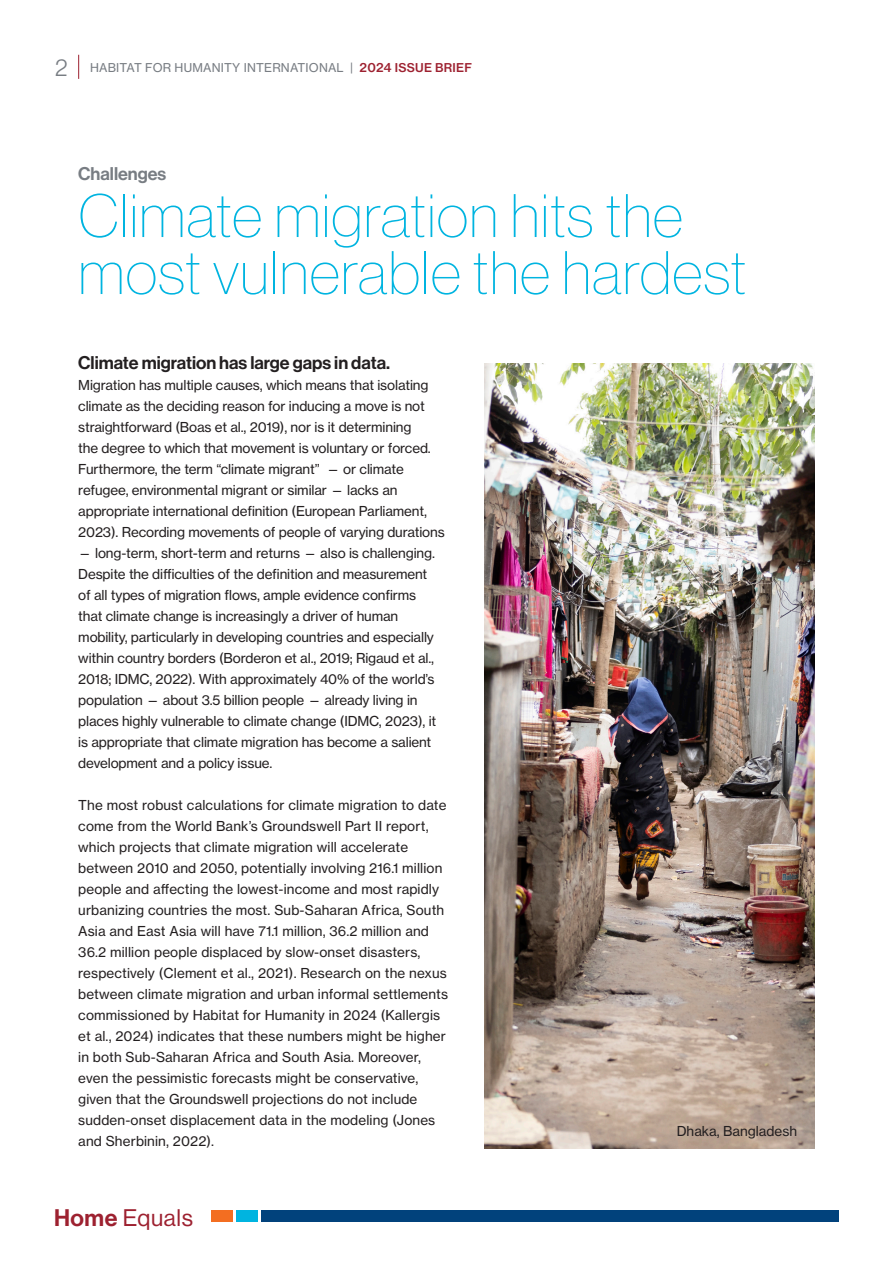
<style>
.page{position:relative;width:893px;height:1263px;background:#fff}
.page>*{position:absolute;margin:0;border:0;box-sizing:border-box;transform-origin:0 0}
.Callout_Main_2{font:60px/57px "N Haas Grotesk DS Pro 25 Th";letter-spacing:.02em;color:#00b4e0}
.t1{font:23.55px "N Haas Grotesk DS Pro 55 Rg";letter-spacing:.025em;color:#9d2130}
.Heads{font:18px "N Haas Grotesk DS Pro 65 Md";color:#231f20}
.Heads-2{font:18px "N Haas Grotesk DS Pro 65 Md";color:#787d83}
.Body_Small{font:13.5px/21px "N Haas Grotesk TX Pro 55 Rg";letter-spacing:-.01em;color:#231f20}
.Body_Small-2{font:13.5px/21px "N Haas Grotesk TX Pro 55 Rg";letter-spacing:.01em;color:#231f20}
.t2{font:12px "N Haas Grotesk TX Pro 55 Rg";letter-spacing:.015em;color:#787d83}
.s1{font-family:"N Haas Grotesk DS Pro 45 Lt";font-size:24px}
.s2{font-family:"N Haas Grotesk TX Pro 65 Md";color:#9d2130}
.s3{font-family:"N Haas Grotesk DS Pro 65 Md"}
</style>
<div class="page">
<svg style="left:78px;top:55px;width:1px;height:24px"></svg>
<div style="left:262px;top:1211px;width:577px;height:11px;background:#01427c"></div>
<div style="left:237px;top:1211px;width:21px;height:11px;background:#00b4e0"></div>
<div style="left:211px;top:1211px;width:21px;height:11px;background:#f36e21"></div>
<img style="left:485px;top:364px;width:330px;height:784px">
<p class="t2" style="left:55px;top:60px;width:418px"><span class="s1">2</span> HABITAT FOR HUMANITY INTERNATIONAL | <span class="s2">2024 ISSUE BRIEF</span></p>
<p class="Heads-2" style="left:78px;top:163px;width:90px">Challenges</p>
<p class="Callout_Main_2" style="left:78px;top:187px;width:670px">Climate migration hits the most vulnerable the hardest</p>
<p class="Heads" style="left:78px;top:352px;width:313px">Climate migration has large gaps in data.</p>
<p class="Body_Small" style="left:78px;top:375px;width:368px">Migration has multiple causes, which means that isolating climate as the deciding reason for inducing a move is not straightforward (Boas et al., 2019), nor is it determining<br>the degree to which that movement is voluntary or forced.<br>Furthermore, the term “climate migrant” — or climate refugee, environmental migrant or similar — lacks an appropriate international definition (European Parliament, 2023). Recording movements of people of varying durations</p>
<p class="Body_Small" style="left:78px;top:543px;width:359px">— long-term, short-term and returns — also is challenging.<br>Despite the difficulties of the definition and measurement of all types of migration flows, ample evidence confirms that climate change is increasingly a driver of human mobility, particularly in developing countries and especially within country borders (Borderon et al., 2019; Rigaud et al., 2018; IDMC, 2022). With approximately 40% of the world’s population — about 3.5 billion people — already living in places highly vulnerable to climate change (IDMC, 2023), it is appropriate that climate migration has become a salient development and a policy issue.</p>
<p class="Body_Small-2" style="left:78px;top:795px;width:371px">The most robust calculations for climate migration to date come from the World Bank’s Groundswell Part II report, which projects that climate migration will accelerate between 2010 and 2050, potentially involving 216.1 million people and affecting the lowest-income and most rapidly urbanizing countries the most. Sub-Saharan Africa, South Asia and East Asia will have 71.1 million, 36.2 million and 36.2 million people displaced by slow-onset disasters, respectively (Clement et al., 2021). Research on the nexus between climate migration and urban informal settlements commissioned by Habitat for Humanity in 2024 (Kallergis et al., 2024) indicates that these numbers might be higher in both Sub-Saharan Africa and South Asia. Moreover, even the pessimistic forecasts might be conservative, given that the Groundswell projections do not include sudden-onset displacement data in the modeling (Jones and Sherbinin, 2022).</p>
<h2 class="t1" style="left:54px;top:1204px;width:140px"><span class="s3">Home</span> Equals</h2>
<p class="Body_Small" style="left:677px;top:1121px;width:122px">Dhaka, Bangladesh</p>
</div>
